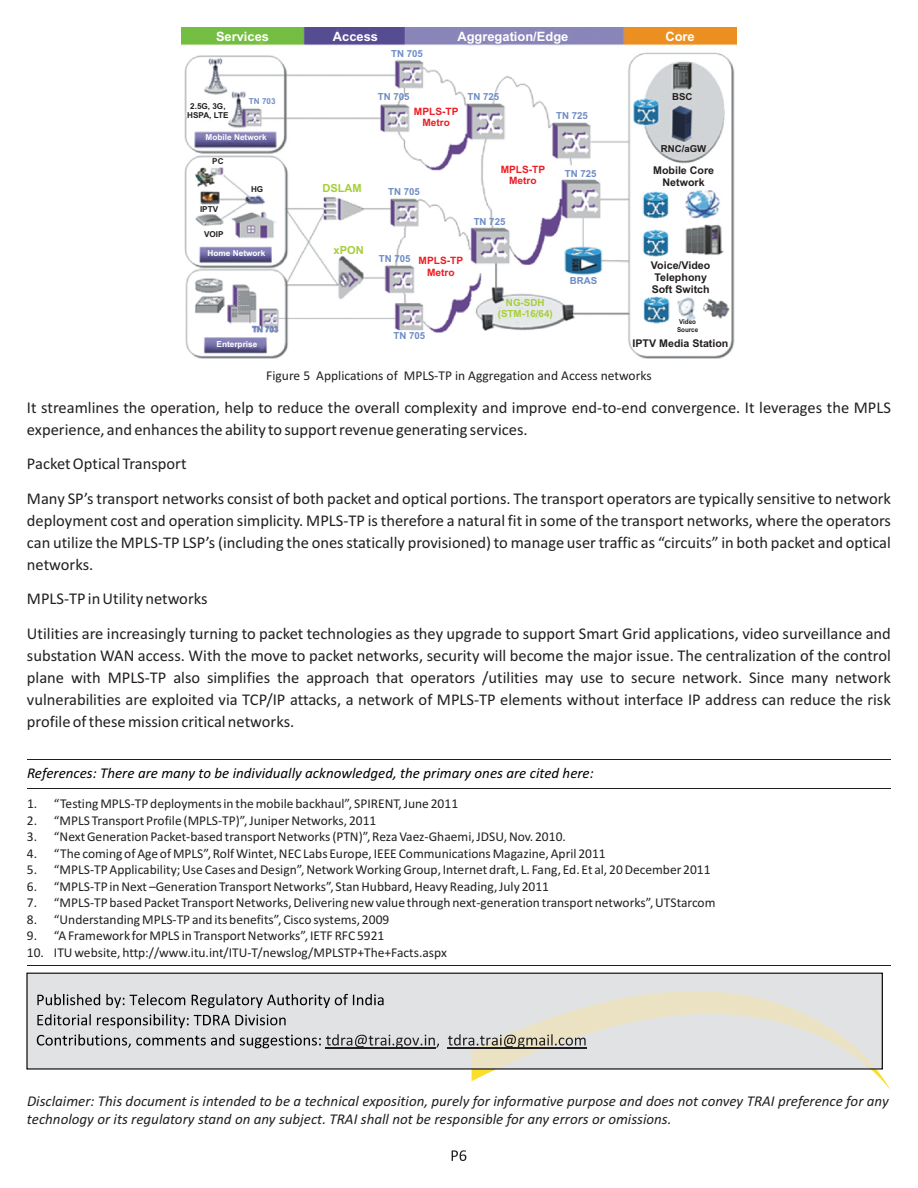
<style>
.page{position:relative;width:918px;height:1188px;background:#fff}
.page>*{position:absolute;margin:0;border:0;box-sizing:border-box;transform-origin:0 0}
.t1{font:16.5px/22.2px "Calibri";color:#231f20}
.t2{font:italic 15px/18.3px "Calibri";color:#231f20}
.t3{font:italic 15px "Calibri";color:#010202}
.t4{font:13.5px "Calibri";color:#231f20}
.t5{font:700 12.9px "Arial";color:#fff}
.t6{font:700 11.1px "Arial";color:#a6ce39}
.t7{font:700 10.65px/11.9px "Arial";color:#231f20;text-align:center}
.t8{font:700 10.2px/11.2px "Arial";color:#ee1d23;text-align:center}
.t9{font:700 9.75px "Arial";color:#6c8bc6}
.t10{font:700 9.75px/10.9px "Arial";color:#a6ce39;text-align:center}
.t11{font:700 9.6px "Arial";color:#231f20}
.t12{font:700 8.25px "Arial";color:#fff}
.t13{font:700 8.1px/9.1px "Arial";color:#231f20;text-align:center}
.t14{font:700 8.1px "Arial";color:#6c8bc6}
.t15{font:700 6.75px/7.5px "Arial";color:#231f20;text-align:center;scale:.93 1}
</style>
<div class="page">
<img style="left:182px;top:27px;width:554px;height:332px">
<hr style="left:27px;top:759px;width:864px;height:1px;background:#231f20">
<hr style="left:27px;top:788px;width:864px;height:1px;background:#231f20">
<svg style="left:472px;top:965px;width:419px;height:126px"></svg>
<div style="left:27px;top:973px;width:855px;height:96px;background:#e1e2e4"></div>
<div style="left:26px;top:973px;width:857px;height:97px;border:1px solid #010202"></div>
<svg style="left:37px;top:994px;width:63px;height:11px"></svg>
<svg style="left:106px;top:994px;width:18px;height:14px"></svg>
<svg style="left:130px;top:994px;width:55px;height:11px"></svg>
<svg style="left:192px;top:994px;width:192px;height:14px"></svg>
<svg style="left:37px;top:1014px;width:54px;height:11px"></svg>
<svg style="left:97px;top:1014px;width:189px;height:14px"></svg>
<svg style="left:37px;top:1034px;width:197px;height:14px"></svg>
<svg style="left:240px;top:1034px;width:199px;height:14px"></svg>
<svg style="left:448px;top:973px;width:434px;height:96px"></svg>
<hr style="left:448px;top:1047px;width:139px;height:1px;background:#231f20">
<hr style="left:27px;top:966px;width:864px;height:1px;background:#231f20">
<svg style="left:452px;top:1150px;width:14px;height:11px"></svg>
<p class="t5" style="left:216px;top:32px;width:55px">Services</p>
<p class="t5" style="left:333px;top:32px;width:47px">Access</p>
<p class="t5" style="left:457px;top:32px;width:112px">Aggregation/Edge</p>
<p class="t5" style="left:665px;top:32px;width:31px">Core</p>
<p class="t14" style="left:249px;top:98px;width:28px">TN 703</p>
<p class="t12" style="left:206px;top:134px;width:63px">Mobile Network</p>
<p class="t13" style="left:187px;top:103px;width:43px">2.5G, 3G,<br>HSPA, LTE</p>
<p class="t13" style="left:212px;top:158px;width:13px">PC</p>
<p class="t13" style="left:251px;top:185px;width:14px">HG</p>
<p class="t9" style="left:391px;top:49px;width:33px">TN 705</p>
<p class="t9" style="left:378px;top:93px;width:33px">TN 705</p>
<p class="t9" style="left:467px;top:93px;width:33px">TN 725</p>
<p class="t8" style="left:414px;top:107px;width:46px">MPLS-TP<br>Metro</p>
<p class="t9" style="left:556px;top:112px;width:33px">TN 725</p>
<p class="t6" style="left:322px;top:184px;width:41px">DSLAM</p>
<p class="t9" style="left:388px;top:188px;width:33px">TN 705</p>
<p class="t8" style="left:501px;top:165px;width:46px">MPLS-TP<br>Metro</p>
<p class="t9" style="left:565px;top:169px;width:33px">TN 725</p>
<p class="t11" style="left:672px;top:93px;width:22px">BSC</p>
<p class="t11" style="left:661px;top:145px;width:47px">RNC/aGW</p>
<p class="t7" style="left:653px;top:166px;width:62px">Mobile Core<br>Network</p>
<p class="t13" style="left:200px;top:205px;width:20px">IPTV</p>
<p class="t13" style="left:204px;top:230px;width:21px">VOIP</p>
<p class="t9" style="left:474px;top:218px;width:33px">TN 725</p>
<p class="t12" style="left:208px;top:250px;width:59px">Home Network</p>
<p class="t6" style="left:334px;top:246px;width:32px">xPON</p>
<p class="t9" style="left:379px;top:255px;width:33px">TN 705</p>
<p class="t8" style="left:419px;top:256px;width:46px">MPLS-TP<br>Metro</p>
<p class="t9" style="left:570px;top:277px;width:29px">BRAS</p>
<p class="t7" style="left:651px;top:260px;width:61px;text-align:left">Voice/Video<br>Telephony<br>Soft Switch</p>
<p class="t14" style="left:252px;top:326px;width:28px">TN 703</p>
<p class="t12" style="left:216px;top:341px;width:42px">Enterprise</p>
<p class="t9" style="left:393px;top:331px;width:33px">TN 705</p>
<p class="t10" style="left:498px;top:298px;width:57px">NG-SDH (STM-16/64)</p>
<p class="t15" style="left:677px;top:319px;width:24px">Video<br>Source</p>
<p class="t7" style="left:633px;top:338px;width:97px">IPTV Media Station</p>
<p class="t4" style="left:266px;top:370px;width:387px">Figure 5 Applications of MPLS-TP in Aggregation and Access networks</p>
<p class="t1" style="left:27px;top:398px;width:866px">It streamlines the operation, help to reduce the overall complexity and improve end-to-end convergence. It leverages the MPLS experience, and enhances the ability to support revenue generating services.</p>
<p class="t1" style="left:27px;top:448px;width:865px;line-height:34.2px">Packet Optical Transport<br>Many SP’s transport networks consist of both packet and optical portions. The transport operators are typically sensitive to network</p>
<p class="t1" style="left:27px;top:510px;width:866px;text-align:justify">deployment cost and operation simplicity. MPLS-TP is therefore a natural fit in some of the transport networks, where the operators can utilize the MPLS-TP LSP’s (including the ones statically provisioned) to manage user traffic as “circuits” in both packet and optical networks.</p>
<p class="t1" style="left:27px;top:583px;width:865px;line-height:34.2px">MPLS-TP in Utility networks<br>Utilities are increasingly turning to packet technologies as they upgrade to support Smart Grid applications, video surveillance and</p>
<p class="t1" style="left:27px;top:645px;width:866px;text-align:justify">substation WAN access. With the move to packet networks, security will become the major issue. The centralization of the control plane with MPLS-TP also simplifies the approach that operators /utilities may use to secure network. Since many network vulnerabilities are exploited via TCP/IP attacks, a network of MPLS-TP elements without interface IP address can reduce the risk profile of these mission critical networks.</p>
<p class="t3" style="left:27px;top:766px;width:568px">References: There are many to be individually acknowledged, the primary ones are cited here:</p>
<p class="t4" style="left:27px;top:798px;width:433px">1. “Testing MPLS-TP deployments in the mobile backhaul”, SPIRENT, June 2011</p>
<p class="t4" style="left:27px;top:815px;width:351px">2. “MPLS Transport Profile (MPLS-TP)”, Juniper Networks, 2011</p>
<p class="t4" style="left:27px;top:831px;width:540px">3. “Next Generation Packet-based transport Networks (PTN)”, Reza Vaez-Ghaemi, JDSU, Nov. 2010.</p>
<p class="t4" style="left:27px;top:848px;width:580px">4. “The coming of Age of MPLS”, Rolf Wintet, NEC Labs Europe, IEEE Communications Magazine, April 2011</p>
<p class="t4" style="left:27px;top:864px;width:685px">5. “MPLS-TP Applicability; Use Cases and Design”, Network Working Group, Internet draft, L. Fang, Ed. Et al, 20 December 2011</p>
<p class="t4" style="left:27px;top:881px;width:524px">6. “MPLS-TP in Next –Generation Transport Networks”, Stan Hubbard, Heavy Reading, July 2011</p>
<p class="t4" style="left:27px;top:897px;width:690px">7. “MPLS-TP based Packet Transport Networks, Delivering new value through next-generation transport networks”, UTStarcom</p>
<p class="t4" style="left:27px;top:914px;width:364px">8. “Understanding MPLS-TP and its benefits”, Cisco systems, 2009</p>
<p class="t4" style="left:27px;top:930px;width:359px">9. “A Framework for MPLS in Transport Networks”, IETF RFC 5921</p>
<p class="t4" style="left:27px;top:947px;width:421px">10. ITU website, http://www.itu.int/ITU-T/newslog/MPLSTP+The+Facts.aspx</p>
<p class="t2" style="left:27px;top:1093px;width:863px">Disclaimer: This document is intended to be a technical exposition, purely for informative purpose and does not convey TRAI preference for any technology or its regulatory stand on any subject. TRAI shall not be responsible for any errors or omissions.</p>
</div>
